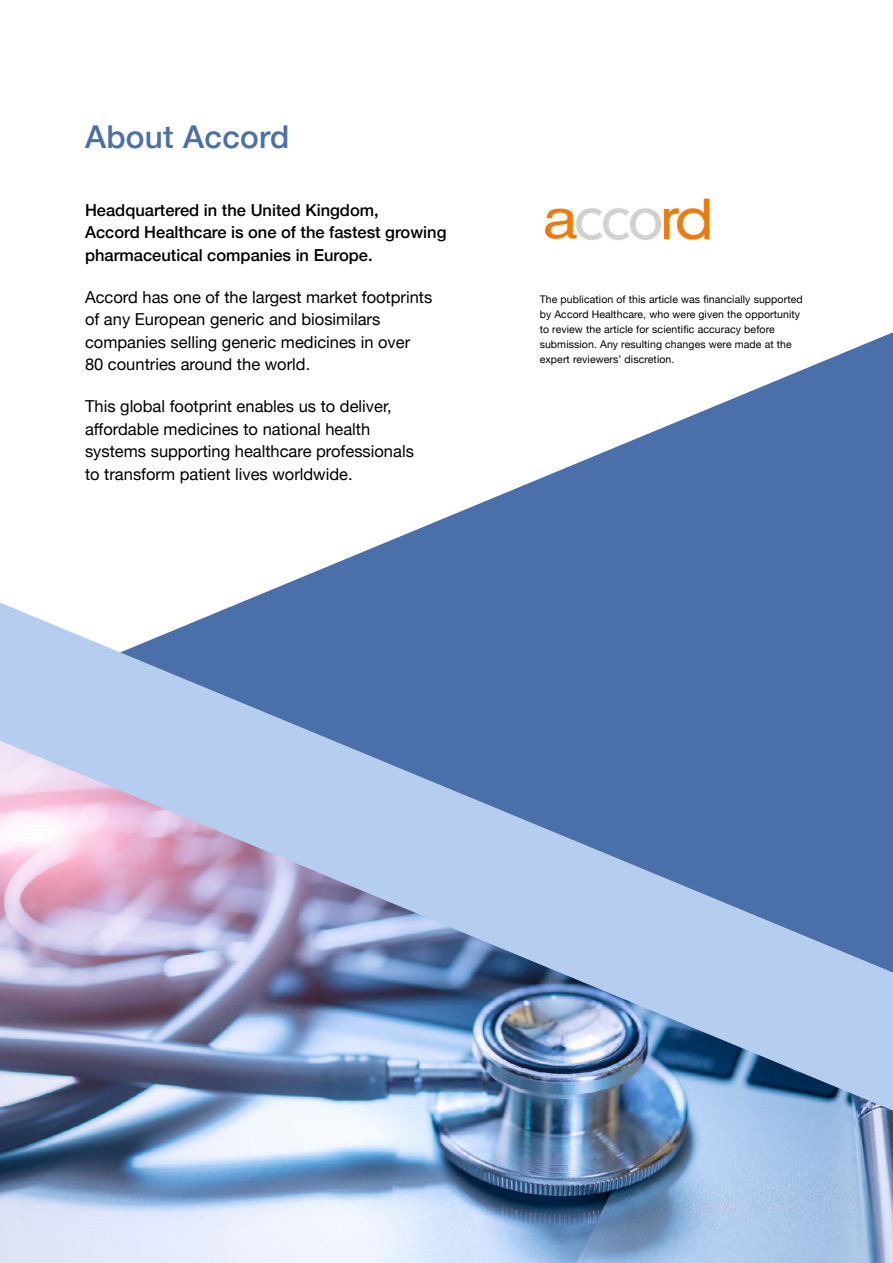
<style>
.page{position:relative;width:893px;height:1263px;background:#fff}
.page>*{position:absolute;margin:0;border:0;box-sizing:border-box;transform-origin:0 0}
.t1{font:500 31.5px "Helvetica Neue";letter-spacing:.01em;color:#4b6fa9}
.t2{font:16.5px/22.5px "Helvetica Neue";color:#000}
.t3{font:500 16.5px/22.5px "Helvetica Neue";color:#000}
.t4{font:10.5px/15px "Helvetica Neue";letter-spacing:.01em;color:#000}
</style>
<div class="page">
<img style="left:0;top:1110px;width:893px;height:153px">
<svg style="left:240px;top:332px;width:653px;height:271px"></svg>
<img style="left:0;top:603px;width:893px;height:507px">
<img style="left:544px;top:198px;width:166px;height:42px">
<h1 class="t1" style="left:85px;top:111px;width:206px">About Accord</h1>
<p class="t3" style="left:85px;top:197px;width:363px">Headquartered in the United Kingdom,<br>Accord Healthcare is one of the fastest growing pharmaceutical companies in Europe.</p>
<p class="t2" style="left:85px;top:286px;width:349px">Accord has one of the largest market footprints of any European generic and biosimilars companies selling generic medicines in over 80 countries around the world.</p>
<p class="t2" style="left:85px;top:396px;width:330px">This global footprint enables us to deliver, affordable medicines to national health systems supporting healthcare professionals to transform patient lives worldwide.</p>
<p class="t4" style="left:540px;top:292px;width:265px">The publication of this article was financially supported by Accord Healthcare, who were given the opportunity to review the article for scientific accuracy before submission. Any resulting changes were made at the expert reviewers’ discretion.</p>
</div>
